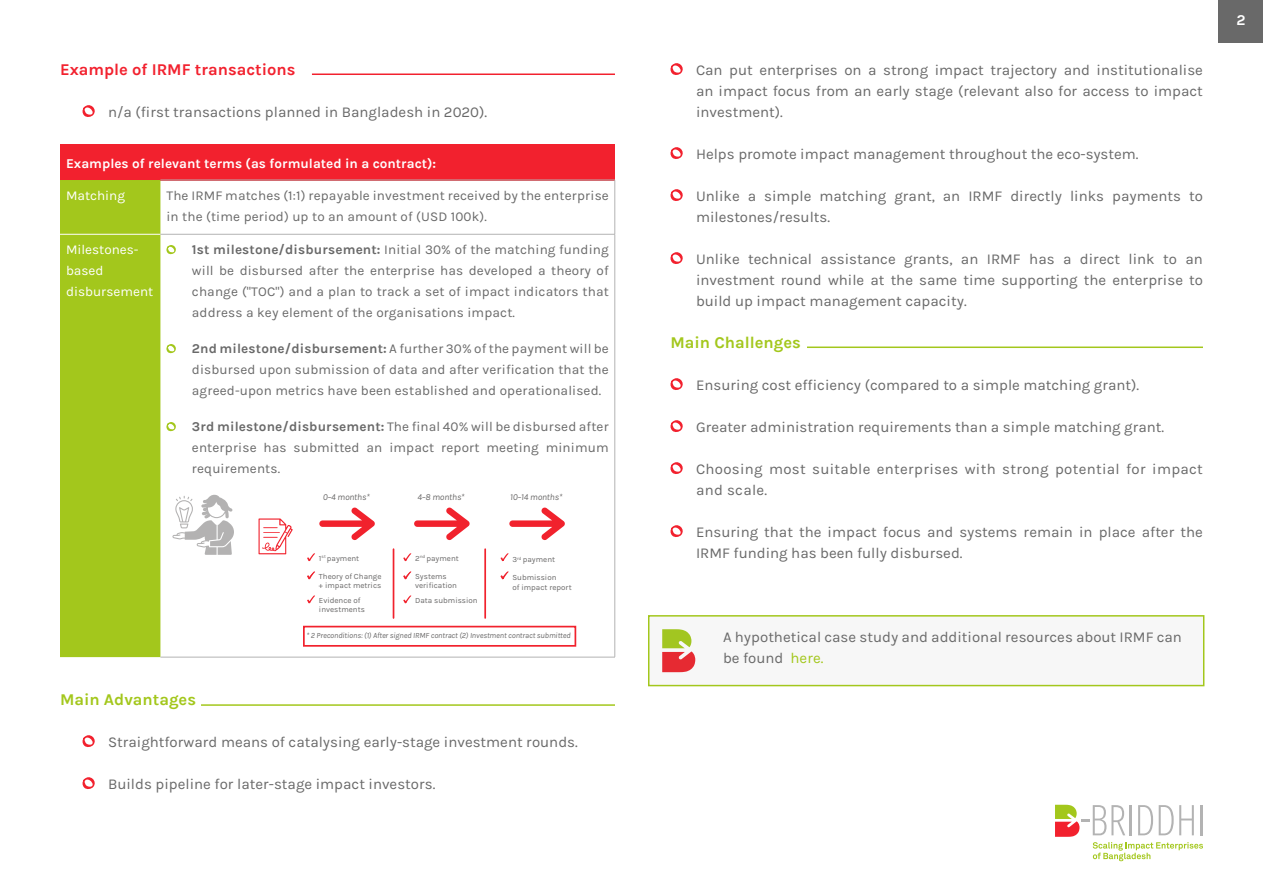
<style>
.page{position:relative;width:1263px;height:893px;background:#fff}
.page>*{position:absolute;margin:0;border:0;box-sizing:border-box;transform-origin:0 0}
.t1{font:700 16.5px "Karla";color:#a3c71c}
.t2{font:700 16.5px "Karla";color:#f2212e}
.t3{font:15px/21px "Karla";color:#696969}
.t4{font:15px/21px "Karla";letter-spacing:.02em;color:#696969}
.t5{font:700 15px "Karla";color:#fff}
.t6{font:13.5px/21px "Karla";letter-spacing:.01em;color:#696969;text-align:justify}
.t7{font:700 13.5px "Karla";color:#fff}
.t8{font:13.5px/21px "Karla";color:#fff}
.t9{font:italic 9.15px "Karla";letter-spacing:-.01em;color:#696868}
.t10{font:7.95px/9.6px "Karla";color:#696868}
.t11{font:italic 7.95px "Karla";letter-spacing:-.01em;color:#696868}
.s1{font-weight:700}
.s2{color:#696969}
.s3{color:#a3c71c}
</style>
<div class="page">
<div style="left:1218px;top:0;width:45px;height:43px;background:#696969"></div>
<div style="left:648px;top:615px;width:556px;height:71px;background:#f7f7f7;border:2px solid #a3c71c"></div>
<svg style="left:662px;top:629px;width:33px;height:43px"></svg>
<svg style="left:82px;top:105px;width:13px;height:12px"></svg>
<div style="left:60px;top:144px;width:555px;height:36px;background:#f2212e"></div>
<div style="left:60px;top:180px;width:100px;height:477px;background:#a3c71c"></div>
<hr style="left:60px;top:234px;width:100px;height:1px;background:#fff">
<hr style="left:160px;top:180px;width:455px;height:1px;background:#b3b3b3">
<hr style="left:160px;top:234px;width:455px;height:1px;background:#b3b3b3">
<hr style="left:160px;top:657px;width:455px;height:1px;background:#b3b3b3">
<hr style="left:614px;top:180px;width:1px;height:54px;background:#b3b3b3">
<hr style="left:614px;top:234px;width:1px;height:423px;background:#b3b3b3">
<svg style="left:166px;top:245px;width:10px;height:10px"></svg>
<svg style="left:166px;top:344px;width:10px;height:10px"></svg>
<svg style="left:166px;top:422px;width:10px;height:10px"></svg>
<svg style="left:82px;top:735px;width:13px;height:12px"></svg>
<svg style="left:82px;top:777px;width:13px;height:12px"></svg>
<svg style="left:670px;top:63px;width:13px;height:12px"></svg>
<svg style="left:670px;top:147px;width:13px;height:12px"></svg>
<svg style="left:670px;top:189px;width:13px;height:12px"></svg>
<svg style="left:670px;top:252px;width:13px;height:12px"></svg>
<svg style="left:670px;top:378px;width:13px;height:12px"></svg>
<svg style="left:670px;top:420px;width:13px;height:12px"></svg>
<svg style="left:670px;top:462px;width:13px;height:12px"></svg>
<svg style="left:670px;top:525px;width:13px;height:12px"></svg>
<hr style="left:312px;top:74px;width:303px;height:1px;background:#f2212e">
<hr style="left:201px;top:704px;width:414px;height:2px;background:#a3c71c">
<hr style="left:807px;top:347px;width:396px;height:1px;background:#a3c71c">
<hr style="left:393px;top:549px;width:1px;height:69px;background:#f1222d">
<hr style="left:484px;top:549px;width:2px;height:69px;background:#f1222d">
<svg style="left:172px;top:495px;width:62px;height:60px"></svg>
<svg style="left:258px;top:518px;width:35px;height:36px"></svg>
<svg style="left:319px;top:507px;width:56px;height:33px"></svg>
<svg style="left:414px;top:507px;width:56px;height:33px"></svg>
<svg style="left:509px;top:507px;width:56px;height:33px"></svg>
<svg style="left:307px;top:553px;width:8px;height:8px"></svg>
<svg style="left:307px;top:571px;width:8px;height:8px"></svg>
<svg style="left:307px;top:595px;width:8px;height:9px"></svg>
<svg style="left:403px;top:553px;width:9px;height:8px"></svg>
<svg style="left:403px;top:571px;width:9px;height:8px"></svg>
<svg style="left:403px;top:595px;width:9px;height:9px"></svg>
<svg style="left:500px;top:553px;width:9px;height:8px"></svg>
<svg style="left:500px;top:571px;width:9px;height:8px"></svg>
<div style="left:303px;top:626px;width:273px;height:21px;border:2px solid #f1222d"></div>
<svg style="left:1055px;top:805px;width:148px;height:56px"></svg>
<p class="t2" style="left:60px;top:60px;width:237px">Example of IRMF transactions</p>
<p class="t3" style="left:108px;top:102px;width:381px">n/a (first transactions planned in Bangladesh in 2020).</p>
<p class="t7" style="left:66px;top:156px;width:372px">Examples of relevant terms (as formulated in a contract):</p>
<p class="t8" style="left:66px;top:185px;width:60px">Matching</p>
<p class="t6" style="left:166px;top:185px;width:444px">The IRMF matches (1:1) repayable investment received by the enterprise in the (time period) up to an amount of (USD 100k).</p>
<p class="t8" style="left:66px;top:239px;width:89px">Milestones&shy;based disbursement</p>
<p class="t6" style="left:192px;top:239px;width:418px"><span class="s1">1st milestone/disbursement:</span> Initial 30% of the matching funding will be disbursed after the enterprise has developed a theory of change ("TOC") and a plan to track a set of impact indicators that address a key element of the organisations impact.</p>
<p class="t6" style="left:192px;top:338px;width:418px"><span class="s1">2nd milestone/disbursement:</span> A further 30% of the payment will be disbursed upon submission of data and after verification that the agreed-upon metrics have been established and operationalised.</p>
<p class="t6" style="left:192px;top:416px;width:418px"><span class="s1">3rd milestone/disbursement:</span> The final 40% will be disbursed after enterprise has submitted an impact report meeting minimum requirements.</p>
<p class="t9" style="left:323px;top:491px;width:49px">0–4 months*</p>
<p class="t9" style="left:417px;top:491px;width:49px">4–8 months*</p>
<p class="t9" style="left:510px;top:491px;width:54px">10–14 months*</p>
<p class="t10" style="left:319px;top:553px;width:42px"><span class="s2">1</span><sup>st</sup> payment</p>
<p class="t10" style="left:319px;top:595px;width:48px">Evidence of investments</p>
<p class="t10" style="left:319px;top:571px;width:64px">Theory of Change + impact metrics</p>
<p class="t10" style="left:415px;top:553px;width:45px"><span class="s2">2</span><sup>nd</sup> payment</p>
<p class="t10" style="left:512px;top:555px;width:44px"><span class="s2">3</span><sup>rd</sup> payment</p>
<p class="t10" style="left:415px;top:571px;width:43px">Systems verification</p>
<p class="t10" style="left:415px;top:595px;width:64px">Data submission</p>
<p class="t10" style="left:512px;top:573px;width:61px">Submission<br>of impact report</p>
<p class="t11" style="left:306px;top:631px;width:266px">* 2 Preconditions: (1) After signed IRMF contract (2) Investment contract submitted</p>
<p class="t1" style="left:60px;top:690px;width:138px">Main Advantages</p>
<p class="t3" style="left:108px;top:732px;width:471px">Straightforward means of catalysing early-stage investment rounds.</p>
<p class="t3" style="left:108px;top:774px;width:329px">Builds pipeline for later-stage impact investors.</p>
<p class="t3" style="left:696px;top:60px;width:508px;text-align:justify">Can put enterprises on a strong impact trajectory and institutionalise an impact focus from an early stage (relevant also for access to impact investment).</p>
<p class="t3" style="left:696px;top:144px;width:444px">Helps promote impact management throughout the eco-system.</p>
<p class="t3" style="left:696px;top:186px;width:508px">Unlike a simple matching grant, an IRMF directly links payments to milestones/results.</p>
<p class="t3" style="left:696px;top:249px;width:508px;text-align:justify">Unlike technical assistance grants, an IRMF has a direct link to an investment round while at the same time supporting the enterprise to build up impact management capacity.</p>
<p class="t1" style="left:670px;top:333px;width:132px">Main Challenges</p>
<p class="t3" style="left:696px;top:375px;width:445px">Ensuring cost efficiency (compared to a simple matching grant).</p>
<p class="t3" style="left:696px;top:417px;width:470px">Greater administration requirements than a simple matching grant.</p>
<p class="t4" style="left:696px;top:459px;width:508px">Choosing most suitable enterprises with strong potential for impact and scale.</p>
<p class="t3" style="left:696px;top:522px;width:508px">Ensuring that the impact focus and systems remain in place after the<br>IRMF funding has been fully disbursed.</p>
<p class="t3" style="left:723px;top:627px;width:460px">A hypothetical case study and additional resources about IRMF can be found <span class="s3">here.</span></p>
<p class="t5" style="left:1236px;top:12px;width:11px">2</p>
</div>
